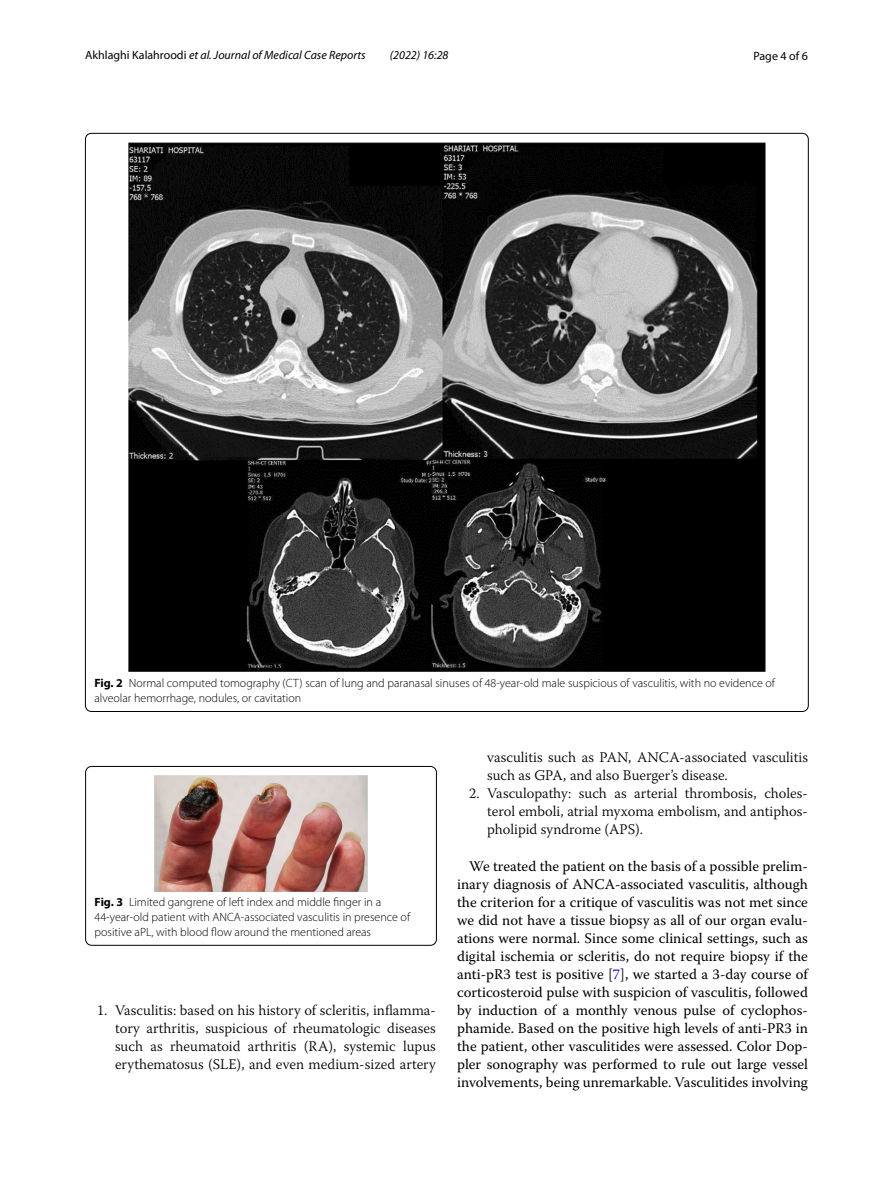
<style>
.page{position:relative;width:893px;height:1187px;background:#fff}
.page>*{position:absolute;margin:0;border:0;box-sizing:border-box;transform-origin:0 0}
.t1{font:14.7px/18px "Warnock Pro";color:#000;text-align:justify}
.t2{font:300 14.7px/18px "Warnock Pro";color:#000;text-align:justify}
.t3{font:300 12px/15px "Myriad Pro";color:#000}
.t4{font:italic 12px "Myriad Pro";color:#000}
.t5{font:12px "Myriad Pro";color:#000}
.s1{font-style:normal}
.s2{font-weight:700}
.s3{color:#00f}
</style>
<div class="page">
<img style="left:129px;top:142px;width:636px;height:529px">
<img style="left:155px;top:775px;width:212px;height:116px">
<div style="left:85px;top:766px;width:352px;height:179px;border:1px solid #000;border-radius:6px"></div>
<p class="t4" style="left:85px;top:48px;width:282px"><span class="s1">Akhlaghi Kalahroodi</span> et al. Journal of Medical Case Reports</p>
<p class="t4" style="left:390px;top:48px;width:60px">(2022) 16:28</p>
<p class="t5" style="left:753px;top:48px;width:56px">Page 4 of 6</p>
<p class="t3" style="left:94px;top:675px;width:682px"><span class="s2">Fig. 2</span> Normal computed tomography (CT) scan of lung and paranasal sinuses of 48-year-old male suspicious of vasculitis, with no evidence of alveolar hemorrhage, nodules, or cavitation</p>
<p class="t3" style="left:95px;top:894px;width:317px"><span class="s2">Fig. 3</span> Limited gangrene of left index and middle finger in a<br>44-year-old patient with ANCA-associated vasculitis in presence of positive aPL, with blood flow around the mentioned areas</p>
<p class="t2" style="left:115px;top:1000px;width:322px;text-indent:-18px">1. Vasculitis: based on his history of scleritis, inflamma&shy;tory arthritis, suspicious of rheumatologic diseases such as rheumatoid arthritis (RA), systemic lupus erythematosus (SLE), and even medium-sized artery</p>
<p class="t2" style="left:487px;top:747px;width:322px">vasculitis such as PAN, ANCA-associated vasculitis such as GPA, and also Buerger’s disease.</p>
<p class="t2" style="left:487px;top:783px;width:322px;text-indent:-18px">2. Vasculopathy: such as arterial thrombosis, choles&shy;terol emboli, atrial myxoma embolism, and antiphos&shy;pholipid syndrome (APS).</p>
<p class="t1" style="left:457px;top:856px;width:352px;text-indent:12px">We treated the patient on the basis of a possible prelim&shy;inary diagnosis of ANCA-associated vasculitis, although the criterion for a critique of vasculitis was not met since we did not have a tissue biopsy as all of our organ evalu&shy;ations were normal. Since some clinical settings, such as digital ischemia or scleritis, do not require biopsy if the anti-pR3 test is positive [<span class="s3">7</span>], we started a 3-day course of corticosteroid pulse with suspicion of vasculitis, followed by induction of a monthly venous pulse of cyclophos&shy;phamide. Based on the positive high levels of anti-PR3 in the patient, other vasculitides were assessed. Color Dop&shy;pler sonography was performed to rule out large vessel involvements, being unremarkable. Vasculitides involving</p>
</div>
